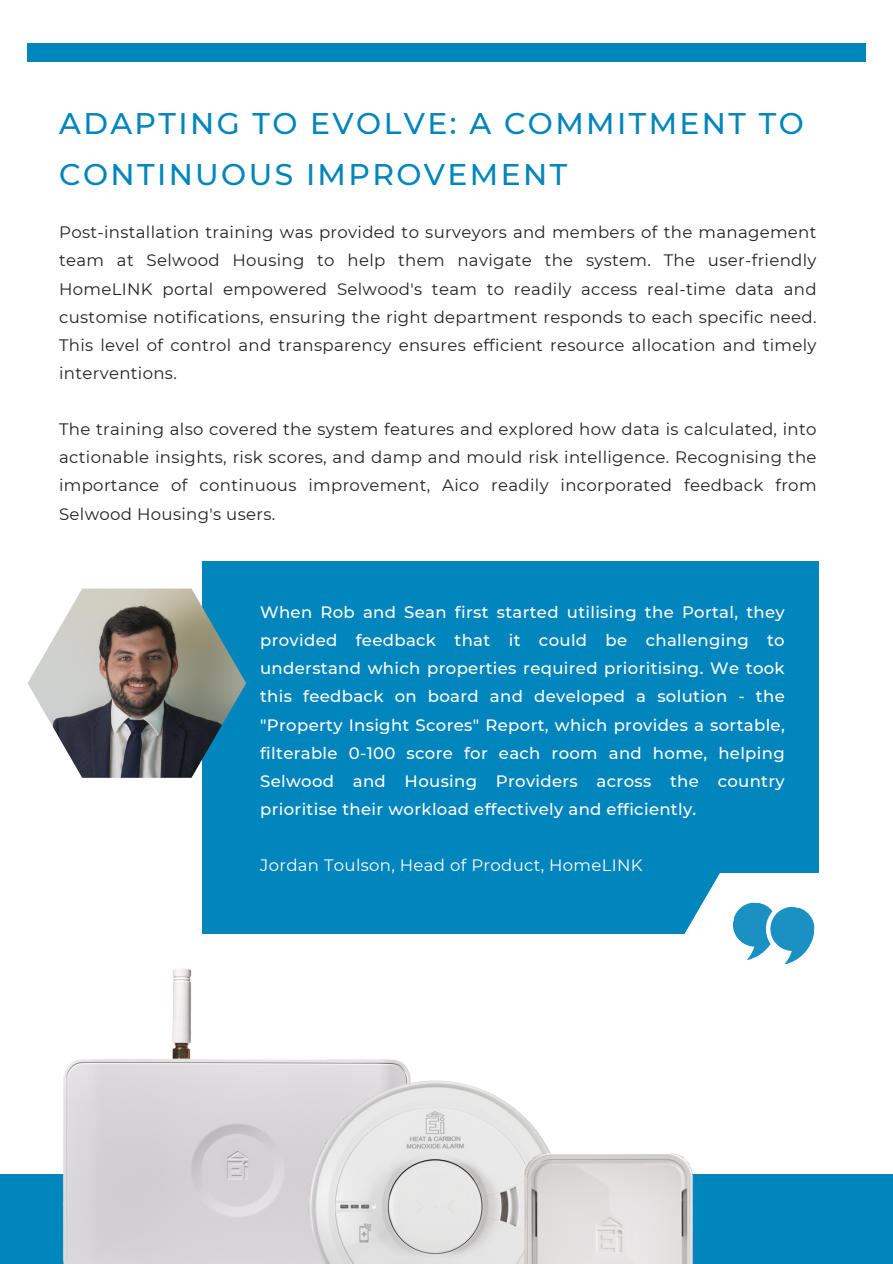
<style>
.page{position:relative;width:893px;height:1264px;background:#fff}
.page>*{position:absolute;margin:0;border:0;box-sizing:border-box;transform-origin:0 0}
.t1{font:500 29.85px/50.7px "Montserrat";letter-spacing:.08em;color:#0085bc}
.t2{font:16.5px/28.2px "Montserrat";letter-spacing:.02em;color:#222;text-align:justify}
.t3{font:500 16.5px/28.2px "Montserrat";letter-spacing:.02em;color:#fff;text-align:justify}
.t4{font:16.5px "Montserrat";letter-spacing:.02em;color:#fff}
</style>
<div class="page">
<div style="left:28px;top:43px;width:837px;height:18px;background:#0085bc"></div>
<div style="left:203px;top:562px;width:616px;height:371px;background:#0085bc"></div>
<svg style="left:659px;top:873px;width:160px;height:61px;fill:#fff"></svg>
<img style="left:28px;top:588px;width:218px;height:189px">
<svg style="left:728px;top:900px;width:88px;height:65px"></svg>
<div style="left:0;top:1174px;width:892px;height:89px;background:#0085bc"></div>
<img style="left:62px;top:968px;width:198px;height:295px">
<img style="left:260px;top:1059px;width:277px;height:204px">
<img style="left:504px;top:1131px;width:189px;height:132px">
<p class="t1" style="left:59px;top:98px;width:746px">ADAPTING TO EVOLVE: A COMMITMENT TO<br>CONTINUOUS IMPROVEMENT</p>
<h1 class="t2" style="left:59px;top:218px;width:758px">Post-installation training was provided to surveyors and members of the management team at Selwood Housing to help them navigate the system. The user-friendly HomeLINK portal empowered Selwood's team to readily access real-time data and customise notifications, ensuring the right department responds to each specific need.<br>This level of control and transparency ensures efficient resource allocation and timely interventions.</h1>
<p class="t2" style="left:59px;top:415px;width:758px">The training also covered the system features and explored how data is calculated, into actionable insights, risk scores, and damp and mould risk intelligence. Recognising the importance of continuous improvement, Aico readily incorporated feedback from Selwood Housing's users.</p>
<p class="t3" style="left:260px;top:598px;width:526px">When Rob and Sean first started utilising the Portal, they provided feedback that it could be challenging to understand which properties required prioritising. We took this feedback on board and developed a solution - the "Property Insight Scores" Report, which provides a sortable, filterable 0-100 score for each room and home, helping Selwood and Housing Providers across the country prioritise their workload effectively and efficiently.</p>
<h2 class="t4" style="left:260px;top:855px;width:384px">Jordan Toulson, Head of Product, HomeLINK</h2>
</div>
